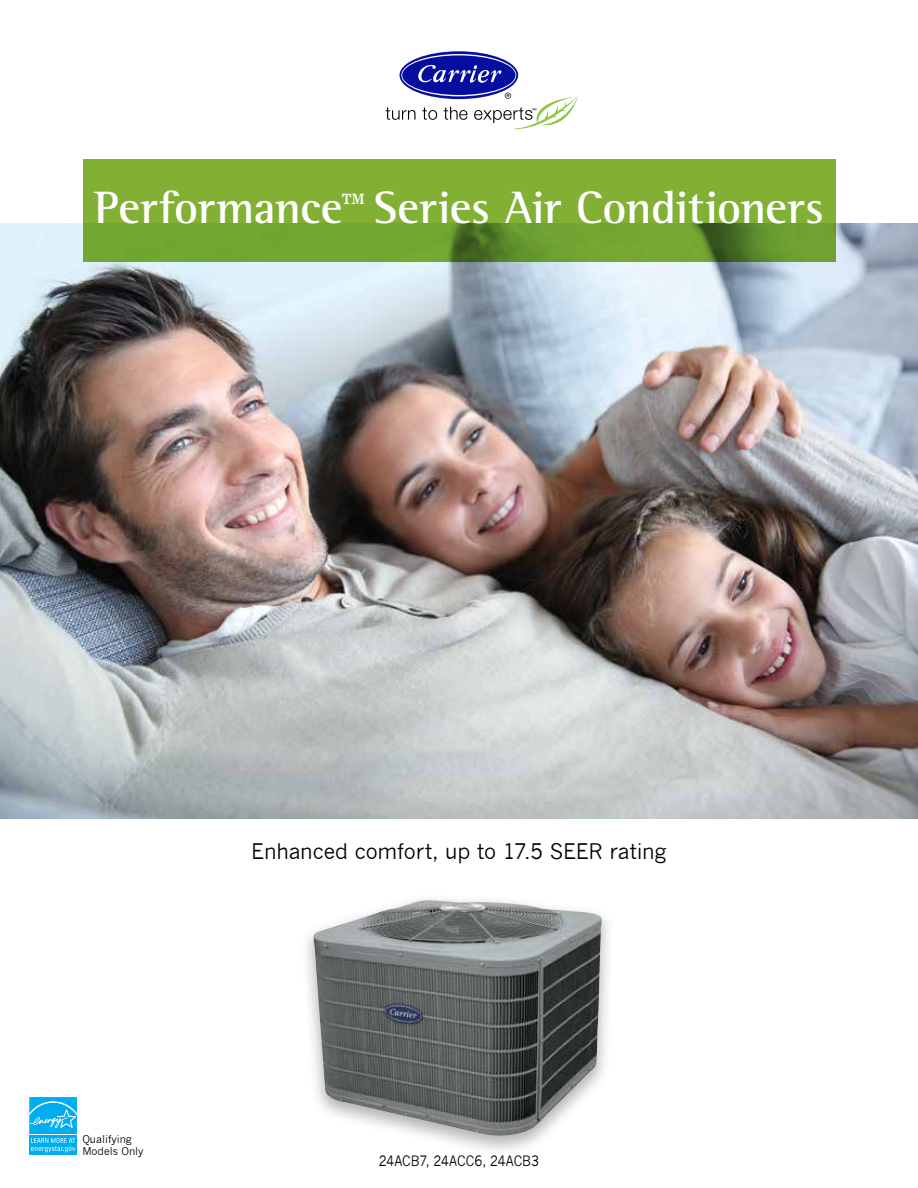
<style>
.page{position:relative;width:918px;height:1188px;background:#fff}
.page>*{position:absolute;margin:0;border:0;box-sizing:border-box;transform-origin:0 0}
.t1{font:700 46.5px "Rotis Semi Serif";letter-spacing:-.01em;color:#fff}
.t2{font:21px "News Gothic";letter-spacing:-.01em;color:#000}
.t3{font:13.95px "News Gothic";letter-spacing:.005em;color:#000;scale:.9 1}
.t4{font:10.5px/12px "News Gothic";color:#000}
.s1{font-size:37.5px}
</style>
<div class="page">
<div style="left:299px;top:892px;width:317px;height:265px;background:#000;opacity:.3"></div>
<img style="left:313px;top:900px;width:114px;height:121px">
<img style="left:0;top:224px;width:918px;height:594px">
<svg style="left:83px;top:159px;width:752px;height:103px;background:#79a832"></svg>
<svg style="left:385px;top:108px;width:30px;height:12px"></svg>
<svg style="left:422px;top:108px;width:15px;height:12px"></svg>
<svg style="left:444px;top:107px;width:24px;height:13px"></svg>
<svg style="left:474px;top:93px;width:104px;height:36px"></svg>
<svg style="left:400px;top:51px;width:118px;height:48px"></svg>
<svg style="left:401px;top:54px;width:115px;height:42px"></svg>
<div style="left:402px;top:55px;width:114px;height:40px;background:#060e9f;border-radius:50%"></div>
<svg style="left:418px;top:65px;width:84px;height:18px"></svg>
<div style="left:29px;top:1135px;width:48px;height:20px;background:#00aeef"></div>
<svg style="left:29px;top:1097px;width:48px;height:55px"></svg>
<h1 class="t1" style="left:94px;top:191px;width:731px">Performance<span class="s1">™</span> Series Air Conditioners</h1>
<p class="t4" style="left:82px;top:1134px;width:63px">Qualifying<br>Models Only</p>
<p class="t2" style="left:251px;top:843px;width:417px">Enhanced comfort, up to 17.5 SEER rating</p>
<p class="t3" style="left:379px;top:1155px;width:180px">24ACB7, 24ACC6, 24ACB3</p>
</div>
